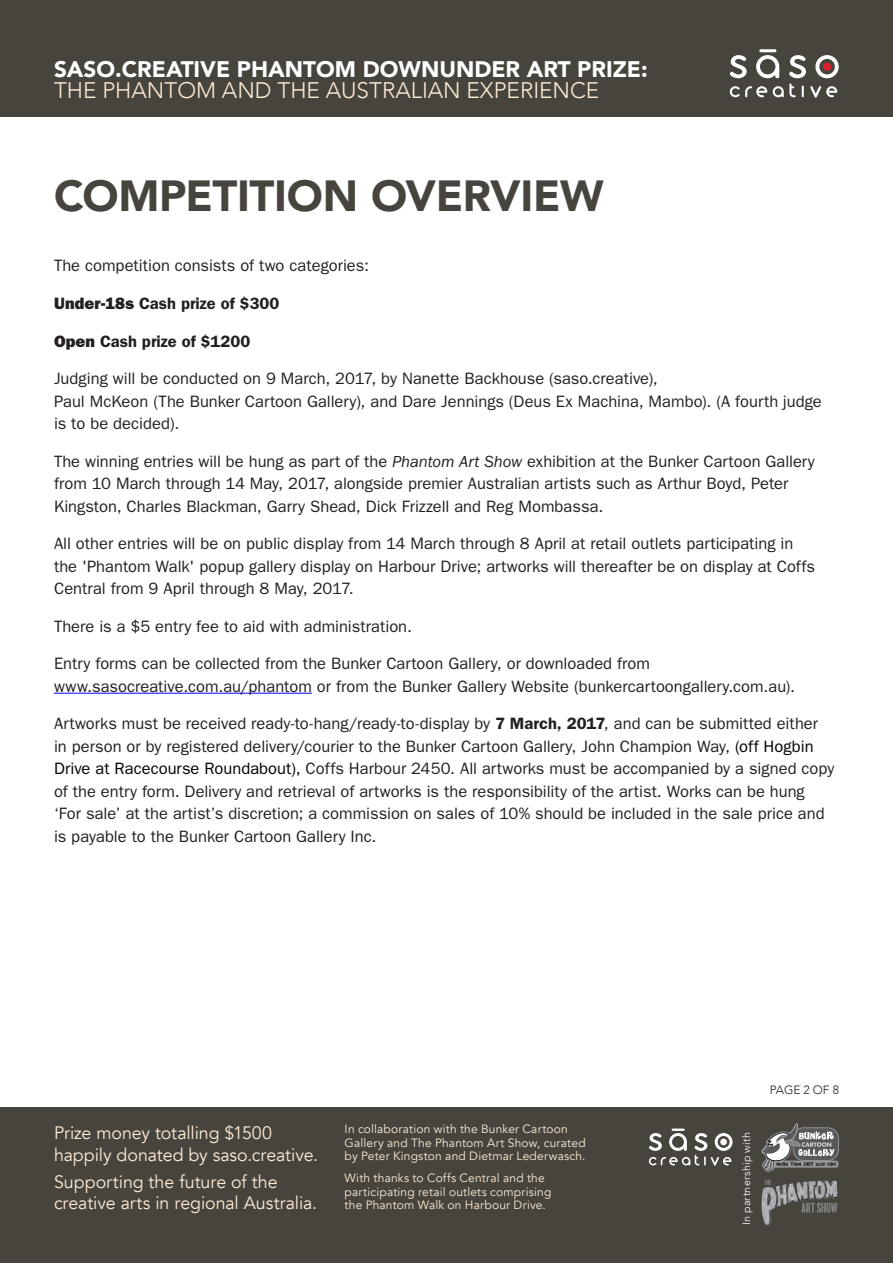
<style>
.page{position:relative;width:893px;height:1263px;background:#fff}
.page>*{position:absolute;margin:0;border:0;box-sizing:border-box;transform-origin:0 0}
.AHead{font:900 43.5px "Avenir";letter-spacing:-.01em;color:#47443e}
.t1{font:900 22.5px "Avenir";color:#fff}
.t2{font:300 22.5px "Avenir";color:#feebd3}
.t3{font:18px/21.6px "Avenir";letter-spacing:-.005em;color:#feebd3}
.t4{font:16.5px/22.5px "Franklin Gothic LT";color:#231f20}
.t5{font:600 16.5px "Franklin Gothic LT";color:#231f20}
.t6{font:12px/13.5px "Avenir";letter-spacing:.015em;color:#feebd3}
.t7{font:300 12px "Avenir";color:#231f20}
.t8{font:300 10.8px "Avenir";letter-spacing:.025em;color:#fff}
.s1{font-weight:800}
.s2{font-style:italic}
.s3{font-weight:600}
.s4{color:#000}
</style>
<div class="page">
<div style="left:0;top:1108px;width:893px;height:155px;background:#47443e"></div>
<div style="left:0;top:0;width:893px;height:116px;background:#47443e"></div>
<svg style="left:730px;top:55px;width:109px;height:43px"></svg>
<hr style="left:759px;top:49px;width:17px;height:3px;background:#fff;border-radius:2px">
<svg style="left:761px;top:1123px;width:78px;height:49px"></svg>
<img style="left:761px;top:1181px;width:66px;height:43px">
<svg style="left:801px;top:1202px;width:36px;height:11px"></svg>
<svg style="left:764px;top:1180px;width:7px;height:5px"></svg>
<svg style="left:649px;top:1128px;width:83px;height:38px"></svg>
<div style="left:720px;top:1138px;width:7px;height:7px;background:#fff;border-radius:50%"></div>
<hr style="left:54px;top:693px;width:258px;height:1px;background:#00f">
<h2 class="t1" style="left:54px;top:49px;width:595px">SASO.CREATIVE PHANTOM DOWNUNDER ART PRIZE:</h2>
<h2 class="t2" style="left:54px;top:76px;width:547px">THE PHANTOM AND THE AUSTRALIAN EXPERIENCE</h2>
<p class="AHead" style="left:54px;top:159px;width:551px">COMPETITION OVERVIEW</p>
<p class="t4" style="left:54px;top:255px;width:316px">The competition consists of two categories:</p>
<p class="t5" style="left:54px;top:294px;width:227px"><span class="s1">Under-18s</span> Cash prize of $300</p>
<p class="t5" style="left:54px;top:331px;width:198px"><span class="s1">Open</span> Cash prize of $1200</p>
<p class="t4" style="left:54px;top:367px;width:769px">Judging will be conducted on 9 March, 2017, by Nanette Backhouse (saso.creative),<br>Paul McKeon (The Bunker Cartoon Gallery), and Dare Jennings (Deus Ex Machina, Mambo). (A fourth judge is to be decided).</p>
<p class="t4" style="left:54px;top:450px;width:762px">The winning entries will be hung as part of the <span class="s2">Phantom Art Show</span> exhibition at the Bunker Cartoon Gallery from 10 March through 14 May, 2017, alongside premier Australian artists such as Arthur Boyd, Peter<br>Kingston, Charles Blackman, Garry Shead, Dick Frizzell and Reg Mombassa.</p>
<p class="t4" style="left:54px;top:532px;width:763px">All other entries will be on public display from 14 March through 8 April at retail outlets participating in the 'Phantom Walk' popup gallery display on Harbour Drive; artworks will thereafter be on display at Coffs<br>Central from 9 April through 8 May, 2017.</p>
<p class="t4" style="left:54px;top:615px;width:359px">There is a $5 entry fee to aid with administration.</p>
<p class="t4" style="left:54px;top:652px;width:743px">Entry forms can be collected from the Bunker Cartoon Gallery, or downloaded from www.sasocreative.com.au/phantom or from the Bunker Gallery Website (bunkercartoongallery.com.au).</p>
<p class="t4" style="left:54px;top:712px;width:782px">Artworks must be received ready-to-hang/ready-to-display by <span class="s3">7 March, 2017</span>, and can be submitted either in person or by registered delivery/courier to the Bunker Cartoon Gallery, John Champion Way, <span class="s4">(off Hogbin Drive at Racecourse Roundabout),</span> Coffs Harbour 2450. All artworks must be accompanied by a signed copy of the entry form. Delivery and retrieval of artworks is the responsibility of the artist. Works can be hung ‘For sale’ at the artist’s discretion; a commission on sales of 10% should be included in the sale price and is payable to the Bunker Cartoon Gallery Inc.</p>
<p class="t3" style="left:54px;top:1123px;width:266px">Prize money totalling $1500 happily donated by saso.creative.</p>
<p class="t3" style="left:54px;top:1171px;width:265px">Supporting the future of the creative arts in regional Australia.</p>
<p class="t6" style="left:345px;top:1123px;width:243px">In collaboration with the Bunker Cartoon<br>Gallery and The Phantom Art Show, curated by Peter Kingston and Dietmar Lederwasch.</p>
<p class="t6" style="left:345px;top:1172px;width:208px">With thanks to Coffs Central and the participating retail outlets comprising the Phantom Walk on Harbour Drive.</p>
<p class="t8" style="left:740px;top:1225px;width:94px;rotate:-90deg">In partnership with</p>
<p class="t7" style="left:770px;top:1083px;width:71px">PAGE 2 OF 8</p>
</div>
